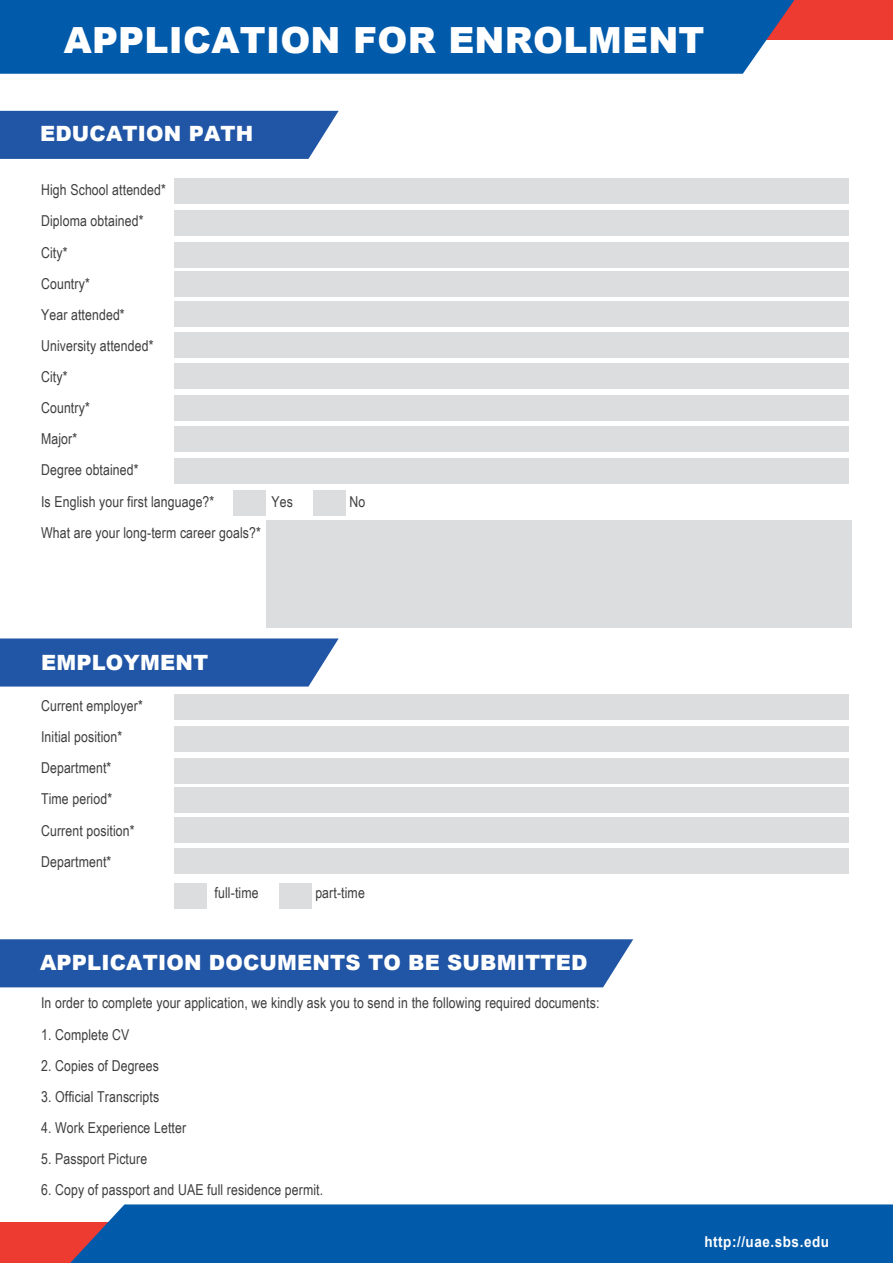
<style>
.page{position:relative;width:893px;height:1263px;background:#fff}
.page>*{position:absolute;margin:0;border:0;box-sizing:border-box;transform-origin:0 0}
.t1{font:900 36px "Arial";letter-spacing:.01em;color:#fff}
.t2{font:900 21px "Arial";letter-spacing:.01em;color:#fff}
.t3{font:15px/31px "Arial Narrow";letter-spacing:.01em;color:#3e3e3f}
.t4{font:700 15px "Arial";letter-spacing:.04em;color:#fff;scale:.9 1}
</style>
<div class="page">
<div style="left:0;top:111px;width:339px;height:48px;background:#2155a5"></div>
<div style="left:0;top:638px;width:339px;height:48px;background:#2155a5"></div>
<div style="left:0;top:939px;width:633px;height:48px;background:#2155a5"></div>
<div style="left:174px;top:178px;width:675px;height:26px;background:#dcdddf"></div>
<div style="left:174px;top:210px;width:675px;height:26px;background:#dcdddf"></div>
<div style="left:174px;top:242px;width:675px;height:26px;background:#dcdddf"></div>
<div style="left:174px;top:271px;width:675px;height:26px;background:#dcdddf"></div>
<div style="left:174px;top:301px;width:675px;height:26px;background:#dcdddf"></div>
<div style="left:174px;top:332px;width:675px;height:26px;background:#dcdddf"></div>
<div style="left:174px;top:363px;width:675px;height:26px;background:#dcdddf"></div>
<div style="left:174px;top:694px;width:675px;height:26px;background:#dcdddf"></div>
<div style="left:174px;top:726px;width:675px;height:26px;background:#dcdddf"></div>
<div style="left:174px;top:758px;width:675px;height:26px;background:#dcdddf"></div>
<div style="left:174px;top:787px;width:675px;height:26px;background:#dcdddf"></div>
<div style="left:174px;top:817px;width:675px;height:26px;background:#dcdddf"></div>
<div style="left:174px;top:848px;width:675px;height:26px;background:#dcdddf"></div>
<div style="left:174px;top:395px;width:675px;height:26px;background:#dcdddf"></div>
<div style="left:174px;top:426px;width:675px;height:26px;background:#dcdddf"></div>
<div style="left:174px;top:458px;width:675px;height:26px;background:#dcdddf"></div>
<div style="left:266px;top:520px;width:586px;height:107px;background:#dcdddf"></div>
<div style="left:233px;top:490px;width:33px;height:26px;background:#dcdddf"></div>
<div style="left:313px;top:490px;width:33px;height:26px;background:#dcdddf"></div>
<div style="left:174px;top:883px;width:33px;height:25px;background:#dcdddf"></div>
<div style="left:279px;top:883px;width:33px;height:25px;background:#dcdddf"></div>
<div style="left:0;top:1222px;width:893px;height:41px;background:#ee3b32"></div>
<div style="left:70px;top:1204px;width:823px;height:59px;background:#015aaa"></div>
<div style="left:0;top:0;width:893px;height:39px;background:#ee3b32"></div>
<div style="left:0;top:0;width:794px;height:74px;background:#015aaa"></div>
<h1 class="t1" style="left:64px;top:14px;width:642px">APPLICATION FOR ENROLMENT</h1>
<h2 class="t2" style="left:40px;top:118px;width:215px">EDUCATION PATH</h2>
<p class="t3" style="left:41px;top:174px;width:175px">High School attended*<br>Diploma obtained*<br>City*<br>Country*<br>Year attended*<br>University attended*<br>City*<br>Country*<br>Major*<br>Degree obtained*<br>Is English your first language?*</p>
<p class="t3" style="left:41px;top:516px;width:221px">What are your long-term career goals?*</p>
<p class="t3" style="left:271px;top:485px;width:23px">Yes</p>
<p class="t3" style="left:350px;top:485px;width:17px">No</p>
<h2 class="t2" style="left:41px;top:647px;width:169px">EMPLOYMENT</h2>
<p class="t3" style="left:41px;top:690px;width:103px">Current employer*<br>Initial position*<br>Department*<br>Time period*<br>Current position*<br>Department*</p>
<p class="t3" style="left:215px;top:876px;width:46px">full-time</p>
<p class="t3" style="left:315px;top:876px;width:51px">part-time</p>
<h2 class="t2" style="left:40px;top:947px;width:549px">APPLICATION DOCUMENTS TO BE SUBMITTED</h2>
<p class="t3" style="left:41px;top:987px;width:560px">In order to complete your application, we kindly ask you to send in the following required documents:</p>
<p class="t3" style="left:41px;top:1018px;width:90px">1. Complete CV</p>
<p class="t3" style="left:41px;top:1049px;width:119px">2. Copies of Degrees</p>
<p class="t3" style="left:41px;top:1080px;width:120px">3. Official Transcripts</p>
<p class="t3" style="left:41px;top:1111px;width:147px">4. Work Experience Letter</p>
<p class="t3" style="left:41px;top:1143px;width:108px">5. Passport Picture</p>
<p class="t3" style="left:41px;top:1174px;width:284px">6. Copy of passport and UAE full residence permit.</p>
<p class="t4" style="left:704px;top:1231px;width:140px">http://uae.sbs.edu</p>
</div>
